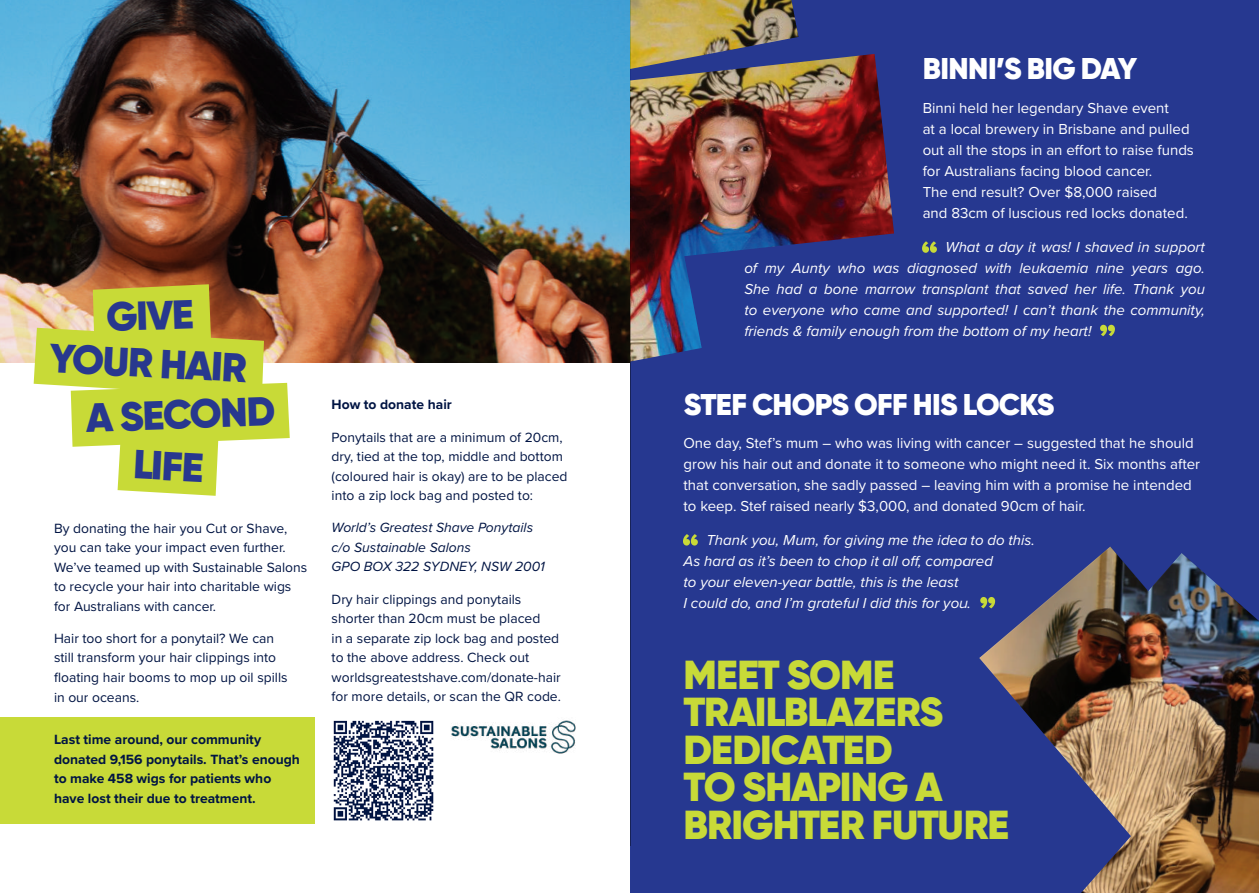
<style>
.page{position:relative;width:1259px;height:893px;background:#fff}
.page>*{position:absolute;margin:0;border:0;box-sizing:border-box;transform-origin:0 0}
.t1{font:900 40.5px/37.5px "Gilroy";letter-spacing:-.025em;color:#c8da38}
.t2{font:900 40.5px "Gilroy";color:#28388e}
.t3{font:900 30px "Gilroy";letter-spacing:-.025em;color:#fff}
.t4{font:15px/21px "Proxima Nova";color:#fff}
.t5{font:italic 15px/21px "Proxima Nova";color:#fff;text-align:justify}
.t6{font:13.8px/19.5px "Proxima Nova";color:#001443}
.t7{font:700 13.8px/19.5px "Proxima Nova";color:#001443}
.t8{font:italic 13.8px/19.5px "Proxima Nova";color:#001443}
</style>
<div class="page">
<div style="left:629px;top:0;width:630px;height:893px;background:#263890"></div>
<img style="left:630px;top:0;width:264px;height:408px">
<img style="left:980px;top:547px;width:279px;height:346px">
<svg style="left:922px;top:241px;width:15px;height:12px"></svg>
<svg style="left:1100px;top:325px;width:15px;height:11px"></svg>
<svg style="left:683px;top:534px;width:15px;height:12px"></svg>
<svg style="left:980px;top:597px;width:15px;height:11px"></svg>
<img style="left:0;top:0;width:630px;height:846px">
<div style="left:0;top:364px;width:629px;height:529px;background:#fff"></div>
<div style="left:0;top:718px;width:314px;height:106px;background:#c8da38"></div>
<img style="left:451px;top:720px;width:125px;height:34px">
<img style="left:333px;top:720px;width:101px;height:101px">
<svg style="left:34px;top:284px;width:256px;height:212px"></svg>
<h1 class="t2" style="left:105px;top:291px;width:89px;rotate:-2deg">GIVE</h1>
<h1 class="t2" style="left:51px;top:332px;width:199px;rotate:3deg">YOUR HAIR</h1>
<h1 class="t2" style="left:85px;top:392px;width:191px;rotate:-2deg">A SECOND</h1>
<h1 class="t2" style="left:135px;top:438px;width:72px;rotate:3deg">LIFE</h1>
<p class="t6" style="left:54px;top:518px;width:255px">By donating the hair you Cut or Shave, you can take your impact even further.<br>We’ve teamed up with Sustainable Salons to recycle your hair into charitable wigs for Australians with cancer.</p>
<p class="t6" style="left:54px;top:628px;width:235px">Hair too short for a ponytail? We can still transform your hair clippings into floating hair booms to mop up oil spills in our oceans.</p>
<p class="t7" style="left:54px;top:730px;width:247px">Last time around, our community donated 9,156 ponytails. That’s enough to make 458 wigs for patients who have lost their due to treatment.</p>
<p class="t7" style="left:332px;top:395px;width:122px">How to donate hair</p>
<p class="t6" style="left:332px;top:427px;width:237px">Ponytails that are a minimum of 20cm, dry, tied at the top, middle and bottom (coloured hair is okay) are to be placed into a zip lock bag and posted to:</p>
<p class="t8" style="left:332px;top:517px;width:215px">World’s Greatest Shave Ponytails c/o Sustainable Salons<br>GPO BOX 322 SYDNEY, NSW 2001</p>
<p class="t6" style="left:332px;top:589px;width:231px">Dry hair clippings and ponytails shorter than 20cm must be placed<br>in a separate zip lock bag and posted to the above address. Check out worldsgreatestshave.com/donate-hair for more details, or scan the QR code.</p>
<h2 class="t3" style="left:922px;top:49px;width:216px">BINNI’S BIG DAY</h2>
<p class="t4" style="left:922px;top:97px;width:273px">Binni held her legendary Shave event<br>at a local brewery in Brisbane and pulled out all the stops in an effort to raise funds for Australians facing blood cancer.<br>The end result? Over $8,000 raised<br>and 83cm of luscious red locks donated.</p>
<p class="t5" style="left:744px;top:236px;width:462px;text-indent:201px">What a day it was! I shaved in support of my Aunty who was diagnosed with leukaemia nine years ago.<br>She had a bone marrow transplant that saved her life. Thank you to everyone who came and supported! I can’t thank the community, friends &amp; family enough from the bottom of my heart!</p>
<h2 class="t3" style="left:683px;top:386px;width:372px">STEF CHOPS OFF HIS LOCKS</h2>
<p class="t4" style="left:683px;top:432px;width:518px">One day, Stef’s mum – who was living with cancer – suggested that he should grow his hair out and donate it to someone who might need it. Six months after that conversation, she sadly passed – leaving him with a promise he intended to keep. Stef raised nearly $3,000, and donated 90cm of hair.</p>
<p class="t5" style="left:683px;top:529px;width:353px;text-align:left;text-indent:23px">Thank you, Mum, for giving me the idea to do this.<br>As hard as it’s been to chop it all off, compared<br>to your eleven-year battle, this is the least<br>I could do, and I’m grateful I did this for you.</p>
<h1 class="t1" style="left:683px;top:656px;width:327px">MEET SOME<br>TRAILBLAZERS<br>DEDICATED<br>TO SHAPING A<br>BRIGHTER FUTURE</h1>
</div>
